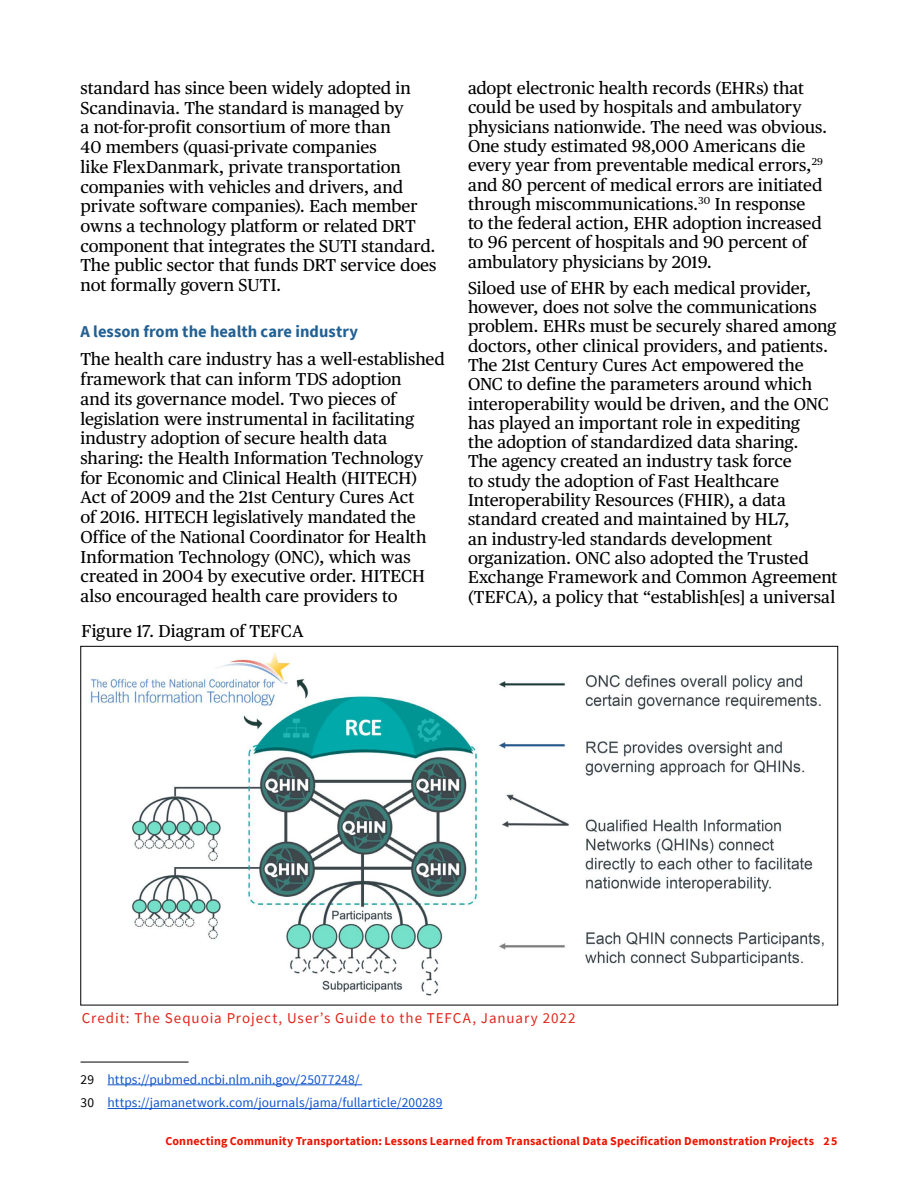
<style>
.page{position:relative;width:918px;height:1188px;background:#fff}
.page>*{position:absolute;margin:0;border:0;box-sizing:border-box;transform-origin:0 0}
.Figure{font:17.25px/19.4px "Publico Text";color:#000}
.t1{font:700 16.5px "Source Sans Pro";letter-spacing:.005em;color:#226093}
.Photo_Credit{font:15px "Source Sans Pro";letter-spacing:.06em;color:#e1251b}
.t2{font:13.5px/23.7px "Source Sans Pro";color:#15c}
.t3{font:700 12px "Source Sans Pro";letter-spacing:.015em;color:#ec1300}
.s1{color:#000}
</style>
<div class="page">
<hr style="left:81px;top:1062px;width:108px;height:1px;background:#000">
<hr style="left:108px;top:1084px;width:254px;height:1px;background:#15c">
<hr style="left:108px;top:1108px;width:335px;height:1px;background:#15c">
<img style="left:90px;top:652px;width:734px;height:344px">
<p class="Figure" style="left:81px;top:77px;width:358px">standard has since been widely adopted in Scandinavia. The standard is managed by<br>a not-for-profit consortium of more than<br>40 members (quasi-private companies<br>like FlexDanmark, private transportation companies with vehicles and drivers, and private software companies). Each member owns a technology platform or related DRT component that integrates the SUTI standard.<br>The public sector that funds DRT service does not formally govern SUTI.</p>
<h4 class="t1" style="left:81px;top:320px;width:279px">A lesson from the health care industry</h4>
<p class="Figure" style="left:81px;top:349px;width:366px">The health care industry has a well-established framework that can inform TDS adoption<br>and its governance model. Two pieces of legislation were instrumental in facilitating industry adoption of secure health data sharing: the Health Information Technology for Economic and Clinical Health (HITECH)<br>Act of 2009 and the 21st Century Cures Act<br>of 2016. HITECH legislatively mandated the Office of the National Coordinator for Health Information Technology (ONC), which was created in 2004 by executive order. HITECH also encouraged health care providers to</p>
<p class="Figure" style="left:81px;top:620px;width:224px">Figure 17. Diagram of TEFCA</p>
<p class="Figure" style="left:468px;top:77px;width:361px">adopt electronic health records (EHRs) that could be used by hospitals and ambulatory physicians nationwide. The need was obvious.<br>One study estimated 98,000 Americans die every year from preventable medical errors,<sup>29 </sup>and 80 percent of medical errors are initiated through miscommunications.<sup>30</sup> In response<br>to the federal action, EHR adoption increased to 96 percent of hospitals and 90 percent of ambulatory physicians by 2019.</p>
<p class="Figure" style="left:468px;top:277px;width:371px">Siloed use of EHR by each medical provider, however, does not solve the communications problem. EHRs must be securely shared among doctors, other clinical providers, and patients.<br>The 21st Century Cures Act empowered the ONC to define the parameters around which interoperability would be driven, and the ONC has played an important role in expediting<br>the adoption of standardized data sharing.<br>The agency created an industry task force<br>to study the adoption of Fast Healthcare Interoperability Resources (FHIR), a data standard created and maintained by HL7,<br>an industry-led standards development organization. ONC also adopted the Trusted Exchange Framework and Common Agreement (TEFCA), a policy that “establish[es] a universal</p>
<p class="Photo_Credit" style="left:82px;top:1008px;width:495px">Credit: The Sequoia Project, User’s Guide to the TEFCA, January 2022</p>
<p class="t2" style="left:81px;top:1067px;width:364px"><span class="s1">29</span> https://pubmed.ncbi.nlm.nih.gov/25077248/<br><span class="s1">30</span> https://jamanetwork.com/journals/jama/fullarticle/200289</p>
<p class="t3" style="left:165px;top:1133px;width:674px">Connecting Community Transportation: Lessons Learned from Transactional Data Specification Demonstration Projects 25</p>
</div>
